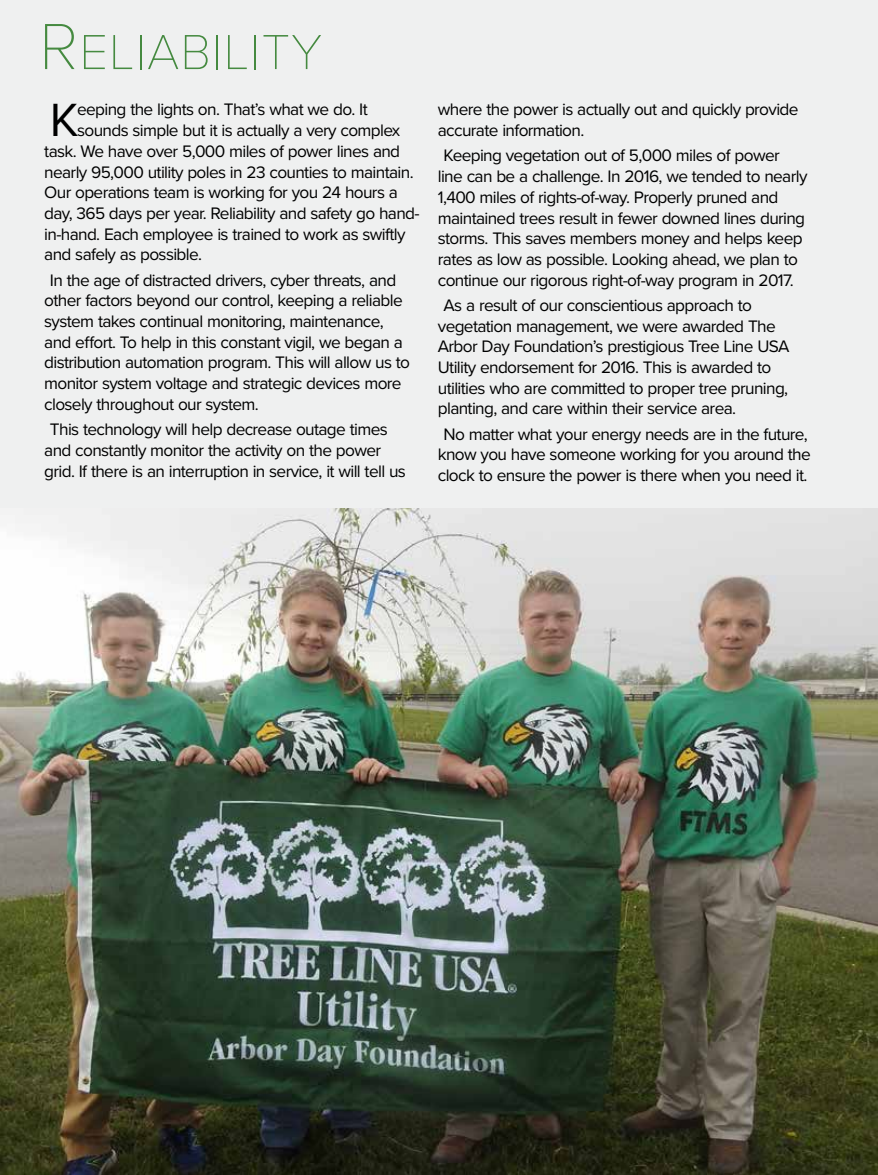
<style>
.page{position:relative;width:878px;height:1175px;background:#fff}
.page>*{position:absolute;margin:0;border:0;box-sizing:border-box;transform-origin:0 0}
.t1{font:100 51px "Proxima Nova T";letter-spacing:.02em;color:#458a40}
.t2{font:48.3px "Proxima Nova";color:#000}
.t3{font:17.25px/20.7px "Proxima Nova";letter-spacing:-.04em;color:#000}
.s1{font-size:67.5px}
</style>
<div class="page">
<div style="left:0;top:0;width:878px;height:517px;background:#eff0f0"></div>
<img style="left:0;top:508px;width:878px;height:666px">
<h1 class="t1" style="left:39px;top:22px;width:284px"><span class="s1">R</span>ELIABILITY</h1>
<h2 class="t2" style="left:50px;top:91px;width:31px">K</h2>
<p class="t3" style="left:77px;top:100px;width:292px">eeping the lights on. That’s what we do. It</p>
<p class="t3" style="left:77px;top:120px;width:324px">sounds simple but it is actually a very complex</p>
<p class="t3" style="left:44px;top:141px;width:357px">task. We have over 5,000 miles of power lines and</p>
<p class="t3" style="left:44px;top:162px;width:371px">nearly 95,000 utility poles in 23 counties to maintain.</p>
<p class="t3" style="left:44px;top:182px;width:355px">Our operations team is working for you 24 hours a</p>
<p class="t3" style="left:44px;top:203px;width:377px">day, 365 days per year. Reliability and safety go hand-</p>
<p class="t3" style="left:44px;top:224px;width:363px">in-hand. Each employee is trained to work as swiftly</p>
<p class="t3" style="left:44px;top:244px;width:159px">and safely as possible.</p>
<p class="t3" style="left:44px;top:270px;width:367px;text-indent:6px">In the age of distracted drivers, cyber threats, and other factors beyond our control, keeping a reliable system takes continual monitoring, maintenance, and effort. To help in this constant vigil, we began a distribution automation program. This will allow us to monitor system voltage and strategic devices more closely throughout our system.</p>
<p class="t3" style="left:44px;top:419px;width:363px;text-indent:6px">This technology will help decrease outage times and constantly monitor the activity on the power grid. If there is an interruption in service, it will tell us</p>
<p class="t3" style="left:438px;top:100px;width:362px">where the power is actually out and quickly provide accurate information.</p>
<p class="t3" style="left:438px;top:146px;width:371px;text-indent:6px">Keeping vegetation out of 5,000 miles of power line can be a challenge. In 2016, we tended to nearly 1,400 miles of rights-of-way. Properly pruned and maintained trees result in fewer downed lines during storms. This saves members money and helps keep rates as low as possible. Looking ahead, we plan to continue our rigorous right-of-way program in 2017.</p>
<p class="t3" style="left:438px;top:295px;width:353px;text-indent:6px">As a result of our conscientious approach to vegetation management, we were awarded The Arbor Day Foundation’s prestigious Tree Line USA Utility endorsement for 2016. This is awarded to utilities who are committed to proper tree pruning, planting, and care within their service area.</p>
<p class="t3" style="left:438px;top:424px;width:374px;text-align:center">No matter what your energy needs are in the future, know you have someone working for you around the clock to ensure the power is there when you need it.</p>
</div>
